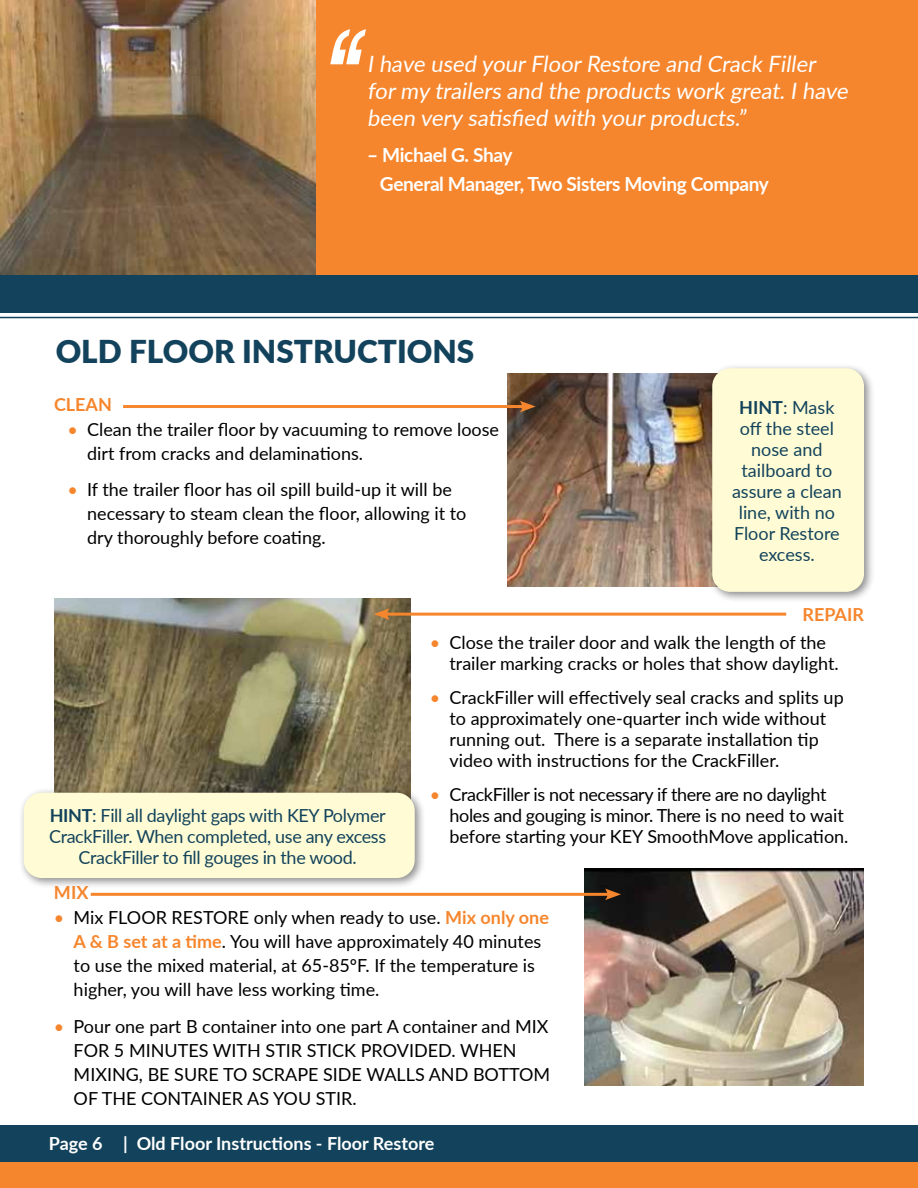
<style>
.page{position:relative;width:918px;height:1188px;background:#fff}
.page>*{position:absolute;margin:0;border:0;box-sizing:border-box;transform-origin:0 0}
.t1{font:900 31.5px "Lato";color:#13435c}
.t2{font:22.5px/27px "Lato";color:#fff}
.t3{font:700 19.5px/28.5px "Lato";letter-spacing:-.02em;color:#fff}
.t4{font:18px/24px "Lato";color:#000}
.t5{font:18px/21px "Lato";letter-spacing:-.02em;color:#000}
.t6{font:18px/21px "Lato";letter-spacing:-.02em;color:#13435c;text-align:center}
.t7{font:18px/21px "Lato";color:#13435c;text-align:center}
.t8{font:700 18px "Lato";color:#fff}
.t9{font:700 18px "Lato";color:#f6862d}
.s1{color:#f6862d}
.s2{font-weight:700}
.s3{font-weight:700;color:#f6862d}
</style>
<div class="page">
<div style="left:0;top:1162px;width:918px;height:26px;background:#f6862d"></div>
<div style="left:0;top:1125px;width:918px;height:37px;background:#13435c"></div>
<div style="left:0;top:274px;width:918px;height:39px;background:#13435c"></div>
<hr style="left:0;top:317px;width:918px;height:1px;background:#13435c">
<div style="left:1px;top:0;width:917px;height:275px;background:#f6862d"></div>
<img style="left:0;top:0;width:316px;height:274px">
<img style="left:54px;top:598px;width:356px;height:189px">
<img style="left:508px;top:374px;width:199px;height:212px">
<img style="left:584px;top:868px;width:280px;height:217px">
<svg style="left:330px;top:29px;width:36px;height:35px"></svg>
<hr style="left:123px;top:405px;width:402px;height:3px;background:#f6862d">
<svg style="left:520px;top:401px;width:16px;height:11px"></svg>
<hr style="left:91px;top:893px;width:520px;height:3px;background:#f6862d">
<svg style="left:605px;top:888px;width:16px;height:12px"></svg>
<hr style="left:384px;top:613px;width:402px;height:3px;background:#f6862d">
<svg style="left:374px;top:608px;width:16px;height:12px"></svg>
<div style="left:18px;top:787px;width:408px;height:102px;background:#000;opacity:.45"></div>
<div style="left:24px;top:793px;width:391px;height:85px;background:#fffcd5;border-radius:18px"></div>
<div style="left:707px;top:363px;width:168px;height:240px;background:#000;opacity:.45"></div>
<div style="left:712px;top:368px;width:152px;height:224px;background:#fffcd5;border-radius:18px"></div>
<p class="t2" style="left:367px;top:49px;width:486px">I have used yourFloorRestore and Crack Filler formy trailers and the products work great. I have been very satisfied with yourproducts.”</p>
<p class="t3" style="left:380px;top:140px;width:391px;text-indent:-13px">– Michael G. Shay<br>General Manager, Two Sisters Moving Company</p>
<h1 class="t1" style="left:56px;top:328px;width:420px">OLD FLOOR INSTRUCTIONS</h1>
<p class="t9" style="left:54px;top:391px;width:59px">CLEAN</p>
<p class="t4" style="left:87px;top:416px;width:413px;text-indent:-20px"><span class="s1">•</span> Clean the trailer floor by vacuuming to remove loose dirt from cracks and delaminations.</p>
<p class="t4" style="left:87px;top:477px;width:381px;text-indent:-20px"><span class="s1">•</span> If the trailer floor has oil spill build-up it will be necessary to steam clean the floor, allowing it to dry thoroughly before coating.</p>
<p class="t7" style="left:732px;top:396px;width:111px"><span class="s2">HINT</span>: Mask off the steel nose and tailboard to assure a clean line, with no<br>Floor Restore excess.</p>
<p class="t6" style="left:49px;top:804px;width:339px"><span class="s2">HINT</span>: Fill all daylight gaps with KEY Polymer<br>CrackFiller. When completed, use any excess<br>CrackFiller to fill gouges in the wood.</p>
<p class="t9" style="left:802px;top:602px;width:63px">REPAIR</p>
<p class="t4" style="left:449px;top:631px;width:391px;line-height:21px;text-indent:-20px"><span class="s1">•</span> Close the trailer door and walk the length of the trailer marking cracks or holes that show daylight.</p>
<p class="t4" style="left:449px;top:686px;width:396px;line-height:21px;text-indent:-20px"><span class="s1">•</span> CrackFiller will effectively seal cracks and splits up to approximately one-quarter inch wide without running out. There is a separate installation tip video with instructions for the CrackFiller.</p>
<p class="t5" style="left:449px;top:783px;width:401px;text-indent:-20px"><span class="s1">•</span> CrackFiller is not necessary if there are no daylight holes and gouging is minor. There is no need to wait before starting your KEY SmoothMove application.</p>
<p class="t9" style="left:54px;top:879px;width:36px">MIX</p>
<p class="t4" style="left:74px;top:904px;width:477px;text-indent:-20px"><span class="s1">•</span> Mix FLOOR RESTORE only when ready to use. <span class="s3">Mix only one A &amp; B set at a time</span>. You will have approximately 40 minutes to use the mixed material, at 65-85ºF. If the temperature is higher, you will have less working time.</p>
<p class="t4" style="left:74px;top:1013px;width:478px;text-indent:-20px"><span class="s1">•</span> Pour one part B container into one part A container and MIX FOR 5 MINUTES WITH STIR STICK PROVIDED. WHEN MIXING, BE SURE TO SCRAPE SIDE WALLS AND BOTTOM OF THE CONTAINER AS YOU STIR.</p>
<p class="t8" style="left:49px;top:1130px;width:387px">Page 6 | Old Floor Instructions - Floor Restore</p>
</div>
